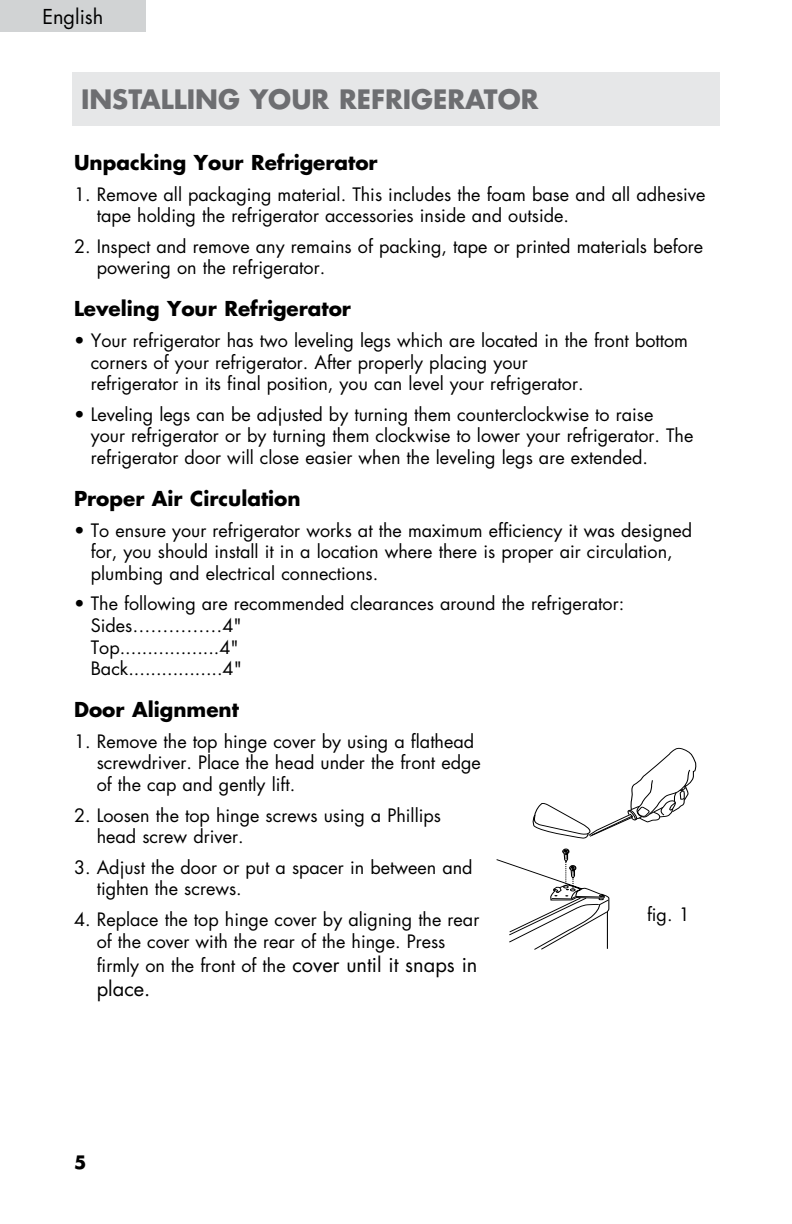
<style>
.page{position:relative;width:792px;height:1224px;background:#fff}
.page>*{position:absolute;margin:0;border:0;box-sizing:border-box;transform-origin:0 0}
.t1{font:700 26px "Futura Std";color:#6d6e71}
.t2{font:700 20px "Futura Std";color:#000}
.t3{font:20px "Futura Std";color:#000}
.t4{font:18px/21.6px "Futura Std";color:#000}
.t5{font:700 18px "Futura Std";color:#000}
.s1{font-size:20px}
</style>
<div class="page">
<div style="left:0;top:0;width:146px;height:32px;background:#d1d3d4"></div>
<div style="left:72px;top:72px;width:648px;height:53px;background:#e6e7e8"></div>
<svg style="left:496px;top:748px;width:201px;height:202px"></svg>
<p class="t3" style="left:42px;top:4px;width:63px">English</p>
<h1 class="t1" style="left:81px;top:82px;width:137px">in stalling</h1>
<h1 class="t1" style="left:250px;top:82px;width:290px">your refrige rator</h1>
<p class="t2" style="left:74px;top:149px;width:305px">Unpacking Your Refrigerator</p>
<p class="t4" style="left:97px;top:183px;width:610px;text-indent:-23px">1. Remove all packaging material. This includes the foam base and all adhesive tape holding the refrigerator accessories inside and outside.</p>
<p class="t4" style="left:97px;top:236px;width:608px;text-indent:-23px">2. Inspect and remove any remains of packing, tape or printed materials before powering on the refrigerator.</p>
<p class="t2" style="left:74px;top:296px;width:279px">Leveling Your Refrigerator</p>
<p class="t4" style="left:91px;top:330px;width:599px;text-indent:-17px">• Your refrigerator has two leveling legs which are located in the front bottom corners of your refrigerator. After properly placing your<br>refrigerator in its final position, you can level your refrigerator.</p>
<p class="t4" style="left:91px;top:404px;width:604px;text-indent:-17px">• Leveling legs can be adjusted by turning them counterclockwise to raise<br>your refrigerator or by turning them clockwise to lower your refrigerator. The refrigerator door will close easier when the leveling legs are extended.</p>
<p class="t2" style="left:74px;top:485px;width:228px">Proper Air Circulation</p>
<p class="t4" style="left:91px;top:519px;width:603px;text-indent:-17px">• To ensure your refrigerator works at the maximum efficiency it was designed for, you should install it in a location where there is proper air circulation, plumbing and electrical connections.</p>
<p class="t4" style="left:91px;top:593px;width:535px;text-indent:-17px">• The following are recommended clearances around the refrigerator:<br>Sides……………4"<br>Top..................4"<br>Back.................4"</p>
<p class="t2" style="left:74px;top:696px;width:166px">Door Alignment</p>
<p class="t4" style="left:97px;top:731px;width:386px;text-indent:-23px">1. Remove the top hinge cover by using a flathead screwdriver. Place the head under the front edge of the cap and gently lift.</p>
<p class="t4" style="left:97px;top:804px;width:346px;text-indent:-23px">2. Loosen the top hinge screws using a Phillips head screw driver.</p>
<p class="t4" style="left:97px;top:857px;width:377px;text-indent:-23px">3. Adjust the door or put a spacer in between and tighten the screws.</p>
<p class="t4" style="left:97px;top:909px;width:384px;text-indent:-23px">4. Replace the top hinge cover by aligning the rear of the cover with the rear of the hinge. Press</p>
<p class="t4" style="left:97px;top:954px;width:382px">firmly on the front of the <span class="s1">cover until it snaps in</span></p>
<p class="t3" style="left:97px;top:975px;width:55px">place.</p>
<p class="t4" style="left:647px;top:904px;width:44px">fig. 1</p>
<p class="t5" style="left:74px;top:1150px;width:14px">5</p>
</div>
